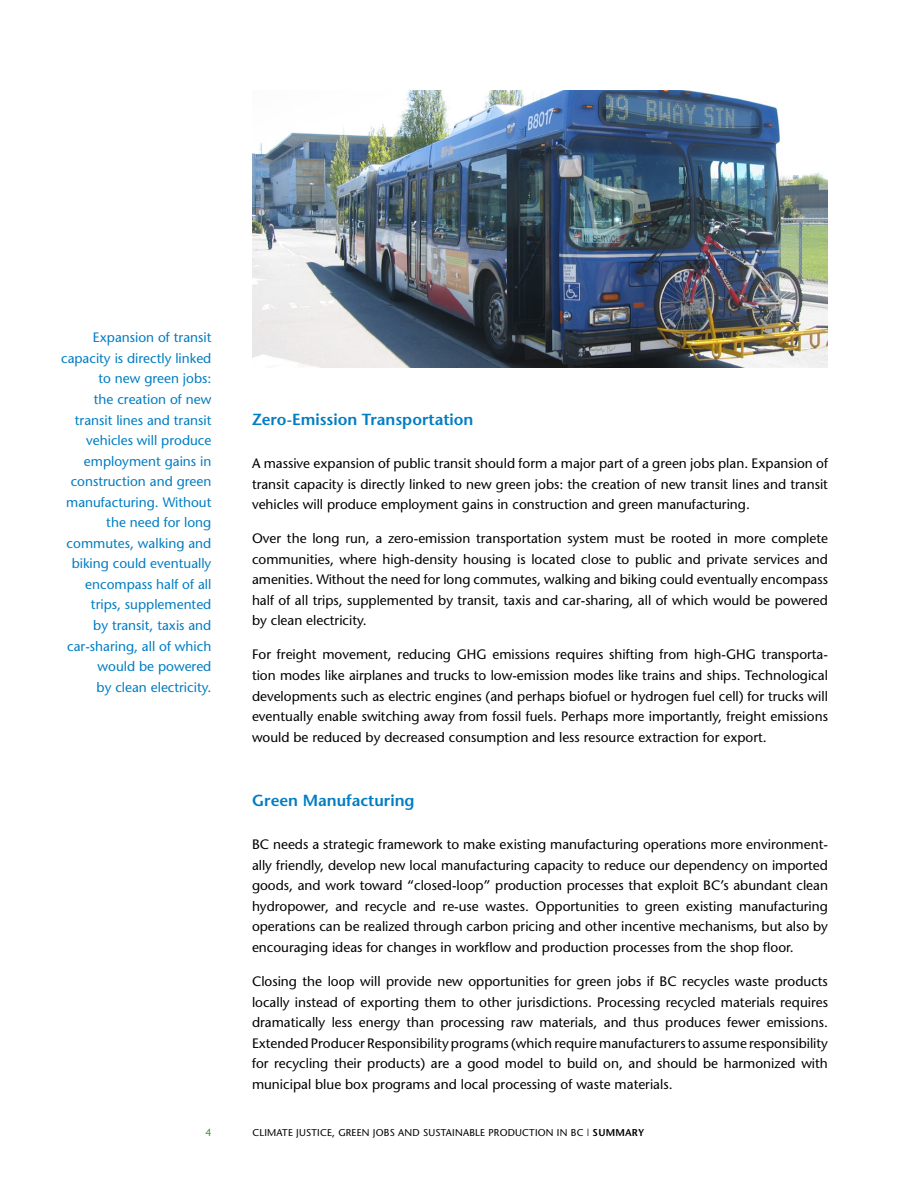
<style>
.page{position:relative;width:918px;height:1188px;background:#fff}
.page>*{position:absolute;margin:0;border:0;box-sizing:border-box;transform-origin:0 0}
.head_3__head_4{font:600 16.05px "Stone Sans";color:#007dc3}
.body_text{font:13.65px/20.5px "Stone Sans";color:#000;text-align:justify}
.callout_left{font:13.65px/20.5px "Stone Sans";color:#007dc3;text-align:right}
.t1{font:10.5px "Stone Sans";color:#439539}
.t2{font:9.9px "Stone Sans";letter-spacing:.02em;color:#000}
.s1{font-weight:600}
</style>
<div class="page">
<img style="left:252px;top:90px;width:576px;height:277px">
<p class="callout_left" style="left:61px;top:327px;width:152px">Expansion of transit capacity is directly linked to new green jobs:<br>the creation of new transit lines and transit vehicles will produce employment gains in construction and green manufacturing. Without the need for long commutes, walking and biking could eventually encompass half of all trips, supplemented<br>by transit, taxis and car-sharing, all of which would be powered<br>by clean electricity.</p>
<p class="head_3__head_4" style="left:252px;top:409px;width:223px">Zero-Emission Transportation</p>
<p class="body_text" style="left:252px;top:453px;width:578px">A massive expansion of public transit should form a major part of a green jobs plan. Expansion of transit capacity is directly linked to new green jobs: the creation of new transit lines and transit vehicles will produce employment gains in construction and green manufacturing.</p>
<p class="body_text" style="left:252px;top:528px;width:578px">Over the long run, a zero-emission transportation system must be rooted in more complete communities, where high-density housing is located close to public and private services and amenities. Without the need for long commutes, walking and biking could eventually encompass half of all trips, supplemented by transit, taxis and car-sharing, all of which would be powered by clean electricity.</p>
<p class="body_text" style="left:252px;top:644px;width:578px">For freight movement, reducing GHG emissions requires shifting from high-GHG transporta&shy;tion modes like airplanes and trucks to low-emission modes like trains and ships. Technological developments such as electric engines (and perhaps biofuel or hydrogen fuel cell) for trucks will eventually enable switching away from fossil fuels. Perhaps more importantly, freight emissions would be reduced by decreased consumption and less resource extraction for export.</p>
<p class="head_3__head_4" style="left:252px;top:791px;width:164px">Green Manufacturing</p>
<p class="body_text" style="left:252px;top:834px;width:578px">BC needs a strategic framework to make existing manufacturing operations more environment&shy;ally friendly, develop new local manufacturing capacity to reduce our dependency on imported goods, and work toward “closed-loop” production processes that exploit BC’s abundant clean hydropower, and recycle and re-use wastes. Opportunities to green existing manufacturing operations can be realized through carbon pricing and other incentive mechanisms, but also by encouraging ideas for changes in workflow and production processes from the shop floor.</p>
<p class="body_text" style="left:252px;top:971px;width:578px">Closing the loop will provide new opportunities for green jobs if BC recycles waste products locally instead of exporting them to other jurisdictions. Processing recycled materials requires dramatically less energy than processing raw materials, and thus produces fewer emissions.<br>Extended Producer Responsibility programs (which require manufacturers to assume responsibility for recycling their products) are a good model to build on, and should be harmonized with municipal blue box programs and local processing of waste materials.</p>
<p class="t1" style="left:205px;top:1126px;width:8px">4</p>
<p class="t2" style="left:252px;top:1127px;width:393px">CLIMATE JUSTICE, GREEN JOBS AND SUSTAINABLE PRODUCTION IN BC | <span class="s1">SUMMARY</span></p>
</div>
